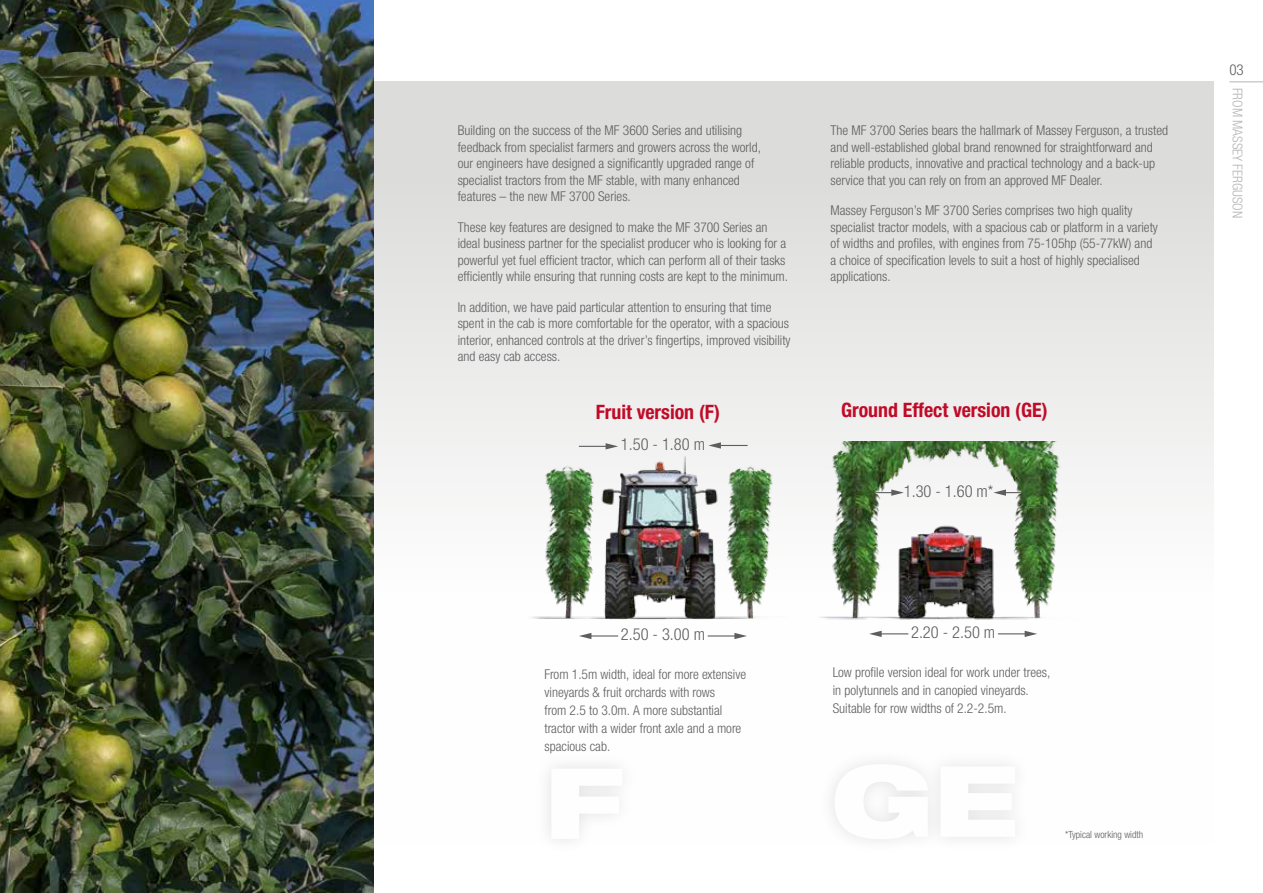
<style>
.page{position:relative;width:1263px;height:893px;background:#fff}
.page>*{position:absolute;margin:0;border:0;box-sizing:border-box;transform-origin:0 0}
.t1{font:900 expanded 98.4px "Helvetica Neue LTW1 G";color:#fff}
.t2{font:700 condensed 19.8px "Helvetica Neue LTW1 G";color:#c10a27}
.t3{font:300 condensed 16.5px "Helvetica Neue LTW1 G";color:#5f5e5e}
.t4{font:300 condensed 15px "Helvetica Neue LTW1 G";color:#5f5e5e}
.t5{font:300 condensed 13.5px/16.5px "Helvetica Neue LTW1 G";color:#5f5e5e}
.t6{font:300 condensed 13.5px "Helvetica Neue LTW1 G";color:#b6b5b5}
.t7{font:300 condensed 9.9px "Helvetica Neue LTW1 G";color:#5f5e5e}
</style>
<div class="page">
<div style="left:0;top:81px;width:1214px;height:763px;background:linear-gradient(to bottom,#dadad9,#fff)"></div>
<img style="left:0;top:0;width:373px;height:893px">
<hr style="left:1229px;top:81px;width:34px;height:1px;background:#b6b5b5">
<img style="left:814px;top:442px;width:268px;height:185px">
<div style="left:817px;top:747px;width:215px;height:109px;background:#000;opacity:.22"></div>
<hr style="left:874px;top:633px;width:34px;height:1px;background:#5f5e5e">
<svg style="left:869px;top:631px;width:13px;height:6px"></svg>
<hr style="left:998px;top:633px;width:34px;height:1px;background:#5f5e5e">
<svg style="left:1025px;top:631px;width:12px;height:6px"></svg>
<div style="left:534px;top:751px;width:105px;height:105px;background:#000;opacity:.22"></div>
<hr style="left:708px;top:635px;width:34px;height:1px;background:#5f5e5e">
<svg style="left:734px;top:633px;width:13px;height:6px"></svg>
<img style="left:525px;top:443px;width:268px;height:190px">
<hr style="left:584px;top:635px;width:34px;height:1px;background:#5f5e5e">
<svg style="left:579px;top:633px;width:12px;height:6px"></svg>
<hr style="left:579px;top:446px;width:34px;height:1px;background:#5f5e5e">
<svg style="left:606px;top:443px;width:12px;height:6px"></svg>
<hr style="left:713px;top:445px;width:35px;height:1px;background:#5f5e5e">
<svg style="left:708px;top:442px;width:13px;height:7px"></svg>
<p class="t5" style="left:458px;top:122px;width:305px">Building on the success of the MF 3600 Series and utilising feedback from specialist farmers and growers across the world, our engineers have designed a significantly upgraded range of specialist tractors from the MF stable, with many enhanced features – the new MF 3700 Series.</p>
<p class="t5" style="left:458px;top:219px;width:332px">These key features are designed to make the MF 3700 Series an ideal business partner for the specialist producer who is looking for a powerful yet fuel efficient tractor, which can perform all of their tasks efficiently while ensuring that running costs are kept to the minimum.</p>
<p class="t5" style="left:458px;top:299px;width:334px">In addition, we have paid particular attention to ensuring that time spent in the cab is more comfortable for the operator, with a spacious interior, enhanced controls at the driver’s fingertips, improved visibility and easy cab access.</p>
<h2 class="t2" style="left:596px;top:400px;width:125px">Fruit version (F)</h2>
<p class="t3" style="left:621px;top:435px;width:86px">1.50 - 1.80 m</p>
<p class="t5" style="left:831px;top:122px;width:339px">The MF 3700 Series bears the hallmark of Massey Ferguson, a trusted and well-established global brand renowned for straightforward and reliable products, innovative and practical technology and a back-up service that you can rely on from an approved MF Dealer.</p>
<p class="t5" style="left:831px;top:202px;width:329px">Massey Ferguson’s MF 3700 Series comprises two high quality specialist tractor models, with a spacious cab or platform in a variety of widths and profiles, with engines from 75-105hp (55-77kW) and a choice of specification levels to suit a host of highly specialised applications.</p>
<h2 class="t2" style="left:841px;top:398px;width:208px">Ground Effect version (GE)</h2>
<p class="t3" style="left:904px;top:481px;width:91px">1.30 - 1.60 m*</p>
<p class="t3" style="left:621px;top:624px;width:86px">2.50 - 3.00 m</p>
<p class="t5" style="left:544px;top:665px;width:203px;line-height:18px">From 1.5m width, ideal for more extensive vineyards &amp; fruit orchards with rows<br>from 2.5 to 3.0m. A more substantial tractor with a wider front axle and a more spacious cab.</p>
<h1 class="t1" style="left:544px;top:739px;width:80px">F</h1>
<p class="t3" style="left:911px;top:622px;width:86px">2.20 - 2.50 m</p>
<p class="t5" style="left:833px;top:663px;width:219px;line-height:18px">Low profile version ideal for work under trees, in polytunnels and in canopied vineyards.<br>Suitable for row widths of 2.2-2.5m.</p>
<h1 class="t1" style="left:831px;top:737px;width:188px">GE</h1>
<p class="t7" style="left:1065px;top:829px;width:79px">*Typical working width</p>
<p class="t4" style="left:1229px;top:61px;width:16px">03</p>
<p class="t6" style="left:1245px;top:88px;width:132px;rotate:90deg">FROM MASSEY FERGUSON</p>
</div>
